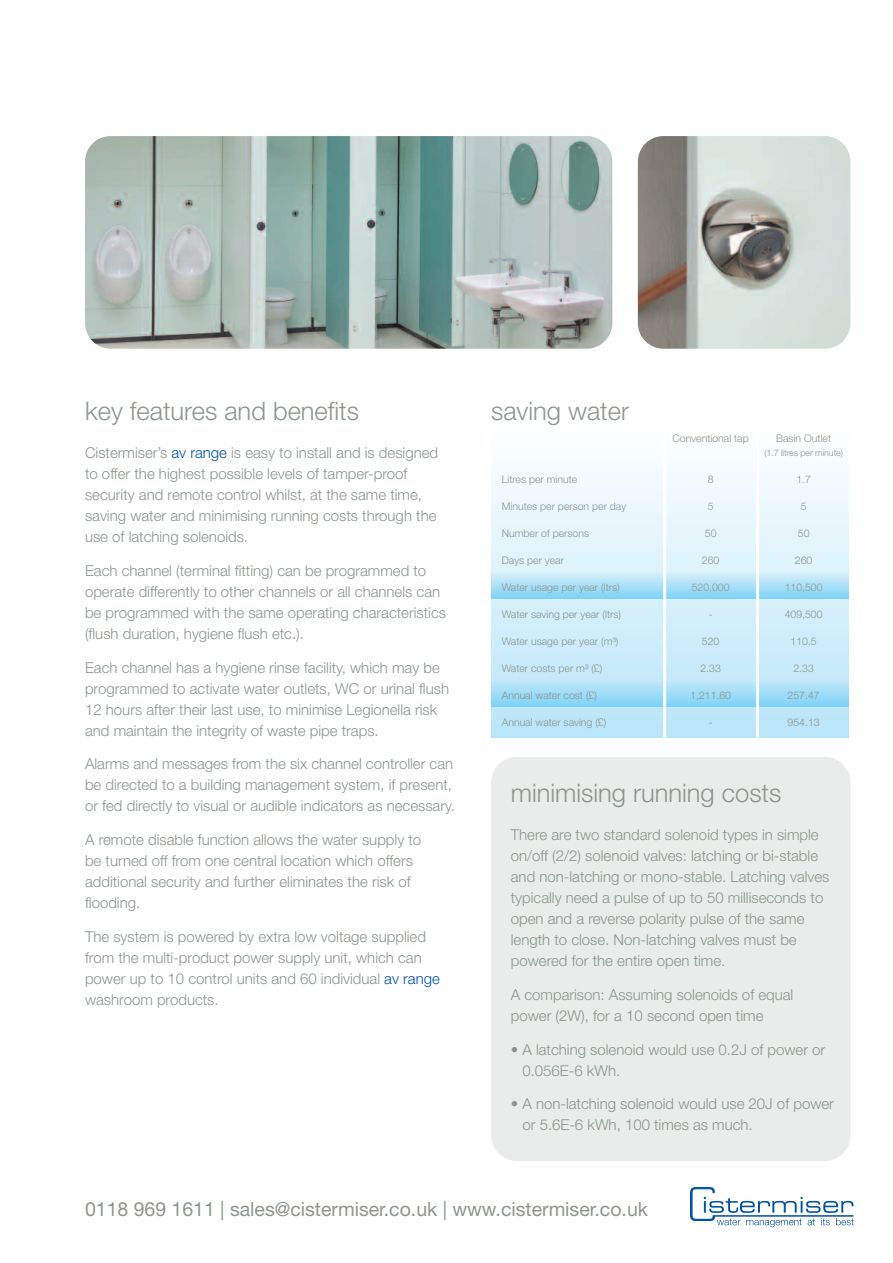
<style>
.page{position:relative;width:893px;height:1263px;background:#fff}
.page>*{position:absolute;margin:0;border:0;box-sizing:border-box;transform-origin:0 0}
.t1{font:300 25.5px "Helvetica Neue";color:#8c968e}
.t2{font:19.5px "Helvetica Neue";color:#8c968e}
.t3{font:300 15px/21px "Helvetica Neue";color:#8c968e}
.t4{font:300 10.5px "Helvetica Neue";color:#8c968e}
.t5{font:300 9px "Helvetica Neue";letter-spacing:-.01em;color:#8c968e}
.s1{color:#0153a0}
</style>
<div class="page">
<svg style="left:690px;top:1187px;width:164px;height:40px"></svg>
<div style="left:491px;top:757px;width:359px;height:404px;background:#e9ecea;border-radius:26px"></div>
<img style="left:85px;top:136px;width:527px;height:213px;border-radius:26px">
<img style="left:638px;top:136px;width:212px;height:213px;border-radius:26px">
<svg style="left:848px;top:681px;width:1px;height:26px"></svg>
<h1 class="t1" style="left:85px;top:395px;width:275px">key features and benefits</h1>
<p class="t3" style="left:85px;top:442px;width:355px">Cistermiser’s <span class="s1">av range</span> is easy to install and is designed to offer the highest possible levels of tamper-proof security and remote control whilst, at the same time, saving water and minimising running costs through the use of latching solenoids.</p>
<p class="t3" style="left:85px;top:560px;width:362px">Each channel (terminal fitting) can be programmed to operate differently to other channels or all channels can be programmed with the same operating characteristics (flush duration, hygiene flush etc.).</p>
<p class="t3" style="left:85px;top:656px;width:365px">Each channel has a hygiene rinse facility, which may be programmed to activate water outlets, WC or urinal flush 12 hours after their last use, to minimise Legionella risk and maintain the integrity of waste pipe traps.</p>
<p class="t3" style="left:85px;top:753px;width:371px">Alarms and messages from the six channel controller can be directed to a building management system, if present, or fed directly to visual or audible indicators as necessary.</p>
<p class="t3" style="left:85px;top:829px;width:338px">A remote disable function allows the water supply to be turned off from one central location which offers additional security and further eliminates the risk of flooding.</p>
<p class="t3" style="left:85px;top:926px;width:356px">The system is powered by extra low voltage supplied from the multi-product power supply unit, which can power up to 10 control units and 60 individual <span class="s1">av range </span>washroom products.</p>
<h1 class="t1" style="left:491px;top:395px;width:139px">saving water</h1>
<p class="t4" style="left:672px;top:432px;width:78px">Conventional tap</p>
<p class="t4" style="left:776px;top:432px;width:57px">Basin Outlet</p>
<p class="t5" style="left:764px;top:447px;width:80px">(1.7 litres per minute)</p>
<p class="t4" style="left:502px;top:473px;width:77px">Litres per minute</p>
<p class="t4" style="left:708px;top:473px;width:7px">8</p>
<p class="t4" style="left:796px;top:473px;width:16px">1.7</p>
<p class="t4" style="left:502px;top:500px;width:126px">Minutes per person per day</p>
<p class="t4" style="left:708px;top:500px;width:7px">5</p>
<p class="t4" style="left:801px;top:500px;width:7px">5</p>
<p class="t4" style="left:502px;top:527px;width:89px">Number of persons</p>
<p class="t4" style="left:705px;top:527px;width:13px">50</p>
<p class="t4" style="left:798px;top:527px;width:13px">50</p>
<p class="t4" style="left:502px;top:554px;width:64px">Days per year</p>
<p class="t4" style="left:702px;top:554px;width:19px">260</p>
<p class="t4" style="left:795px;top:554px;width:19px">260</p>
<p class="t4" style="left:502px;top:581px;width:119px">Water usage per year (ltrs)</p>
<p class="t4" style="left:692px;top:581px;width:39px">520,000</p>
<p class="t4" style="left:785px;top:581px;width:39px">110,500</p>
<p class="t4" style="left:502px;top:608px;width:121px">Water saving per year (ltrs)</p>
<p class="t4" style="left:709px;top:608px;width:5px">-</p>
<p class="t4" style="left:785px;top:608px;width:39px">409,500</p>
<p class="t4" style="left:502px;top:635px;width:118px">Water usage per year (m³)</p>
<p class="t4" style="left:702px;top:635px;width:19px">520</p>
<p class="t4" style="left:790px;top:635px;width:28px">110.5</p>
<p class="t4" style="left:502px;top:662px;width:102px">Water costs per m³ (£)</p>
<p class="t4" style="left:700px;top:662px;width:22px">2.33</p>
<p class="t4" style="left:793px;top:662px;width:22px">2.33</p>
<p class="t4" style="left:502px;top:689px;width:97px">Annual water cost (£)</p>
<p class="t4" style="left:690px;top:689px;width:42px">1,211.60</p>
<p class="t4" style="left:788px;top:689px;width:34px">257.47</p>
<p class="t4" style="left:502px;top:716px;width:106px">Annual water saving (£)</p>
<p class="t4" style="left:709px;top:716px;width:5px">-</p>
<p class="t4" style="left:788px;top:716px;width:34px">954.13</p>
<h1 class="t1" style="left:511px;top:777px;width:272px">minimising running costs</h1>
<p class="t3" style="left:511px;top:824px;width:320px">There are two standard solenoid types in simple on/off (2/2) solenoid valves: latching or bi-stable and non-latching or mono-stable. Latching valves typically need a pulse of up to 50 milliseconds to open and a reverse polarity pulse of the same length to close. Non-latching valves must be powered for the entire open time.</p>
<p class="t3" style="left:511px;top:984px;width:284px">A comparison: Assuming solenoids of equal power (2W), for a 10 second open time</p>
<p class="t3" style="left:522px;top:1038px;width:304px;text-indent:-12px">• A latching solenoid would use 0.2J of power or<br>0.056E-6 kWh.</p>
<p class="t3" style="left:522px;top:1093px;width:313px;text-indent:-12px">• A non-latching solenoid would use 20J of power or 5.6E-6 kWh, 100 times as much.</p>
<h2 class="t2" style="left:85px;top:1202px;width:564px">0118 969 1611 | sales@cistermiser.co.uk | www.cistermiser.co.uk</h2>
</div>
